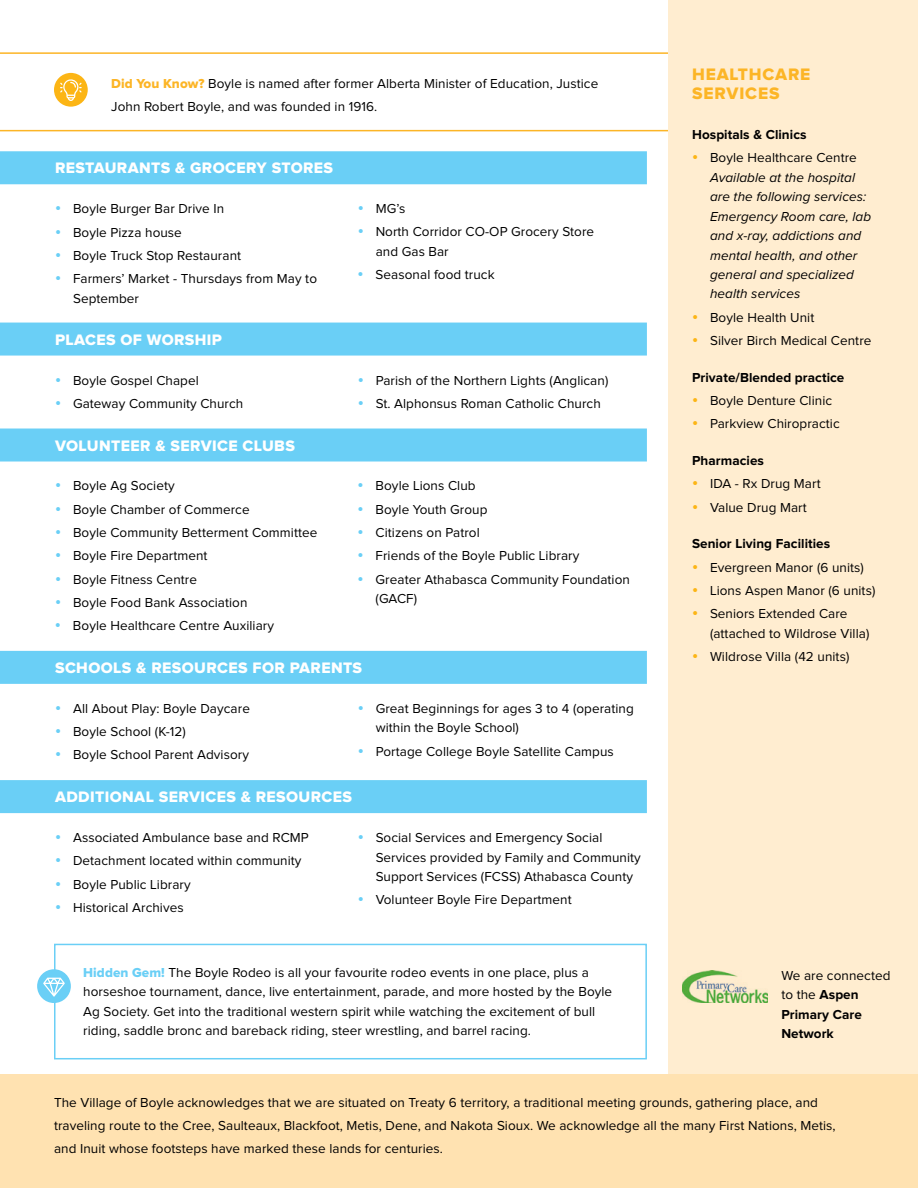
<style>
.page{position:relative;width:918px;height:1188px;background:#fff}
.page>*{position:absolute;margin:0;border:0;box-sizing:border-box;transform-origin:0 0}
.t1{font:17.25px/19.5px "Proxima Nova Extrabld";letter-spacing:.05em;color:#fcb526}
.t2{font:15.75px "Proxima Nova Extrabld";letter-spacing:.025em;color:#fff}
.t3{font:13.5px/23.2px "Proxima Nova";letter-spacing:.005em;color:#000}
.t4{font:italic 13.5px/19.5px "Proxima Nova";letter-spacing:.005em;color:#000}
.t5{font:700 13.5px/19.5px "Proxima Nova";letter-spacing:.005em;color:#000}
.s1{font-family:"Proxima Nova Extrabld";color:#fcb526}
.s2{font-family:"Proxima Nova Extrabld";color:#6acff6}
.s3{font-weight:400}
</style>
<div class="page">
<svg style="left:0;top:52px;width:669px;height:79px"></svg>
<div style="left:54px;top:944px;width:593px;height:115px;border:2px solid #6acff6"></div>
<div style="left:669px;top:0;width:249px;height:1085px;background:#ffedd0"></div>
<div style="left:37px;top:969px;width:34px;height:34px;background:#6acff6;border-radius:50%"></div>
<svg style="left:43px;top:978px;width:22px;height:19px"></svg>
<div style="left:0;top:1075px;width:918px;height:113px;background:#ffe2b1"></div>
<img style="left:682px;top:971px;width:86px;height:31px">
<div style="left:54px;top:73px;width:34px;height:34px;background:#fcb515;border-radius:50%"></div>
<svg style="left:60px;top:79px;width:22px;height:22px"></svg>
<div style="left:0;top:151px;width:647px;height:33px;background:#6acff6"></div>
<div style="left:0;top:323px;width:647px;height:33px;background:#6acff6"></div>
<div style="left:0;top:429px;width:647px;height:33px;background:#6acff6"></div>
<div style="left:0;top:651px;width:647px;height:33px;background:#6acff6"></div>
<div style="left:0;top:780px;width:647px;height:33px;background:#6acff6"></div>
<p class="t3" style="left:111px;top:73px;width:489px"><span class="s1">Did You Know?</span> Boyle is named after former Alberta Minister of Education, Justice<br>John Robert Boyle, and was founded in 1916.</p>
<p class="t2" style="left:55px;top:161px;width:280px">RESTAURANTS &amp; GROCERY STORES</p>
<p class="t3" style="left:73px;top:198px;width:246px">Boyle Burger Bar Drive In<br>Boyle Pizza house<br>Boyle Truck Stop Restaurant<br>Farmers’ Market - Thursdays from May to</p>
<p class="t3" style="left:73px;top:287px;width:68px">September</p>
<p class="t3" style="left:376px;top:198px;width:220px">MG’s<br>North Corridor CO-OP Grocery Store</p>
<p class="t3" style="left:376px;top:240px;width:121px">and Gas Bar<br>Seasonal food truck</p>
<p class="t2" style="left:55px;top:332px;width:169px">PLACES OF WORSHIP</p>
<p class="t3" style="left:73px;top:369px;width:172px">Boyle Gospel Chapel<br>Gateway Community Church</p>
<p class="t3" style="left:376px;top:369px;width:234px">Parish of the Northern Lights (Anglican)<br>St. Alphonsus Roman Catholic Church</p>
<p class="t2" style="left:55px;top:438px;width:241px">VOLUNTEER &amp; SERVICE CLUBS</p>
<p class="t3" style="left:73px;top:475px;width:246px">Boyle Ag Society<br>Boyle Chamber of Commerce<br>Boyle Community Betterment Committee<br>Boyle Fire Department<br>Boyle Fitness Centre<br>Boyle Food Bank Association<br>Boyle Healthcare Centre Auxiliary</p>
<p class="t3" style="left:376px;top:475px;width:256px">Boyle Lions Club<br>Boyle Youth Group<br>Citizens on Patrol<br>Friends of the Boyle Public Library<br>Greater Athabasca Community Foundation</p>
<p class="t3" style="left:376px;top:587px;width:43px">(GACF)</p>
<p class="t2" style="left:55px;top:661px;width:309px">SCHOOLS &amp; RESOURCES FOR PARENTS</p>
<p class="t3" style="left:73px;top:697px;width:178px">All About Play: Boyle Daycare<br>Boyle School (K-12)<br>Boyle School Parent Advisory</p>
<p class="t3" style="left:376px;top:699px;width:260px;line-height:19.5px">Great Beginnings for ages 3 to 4 (operating within the Boyle School)</p>
<p class="t3" style="left:376px;top:740px;width:240px">Portage College Boyle Satellite Campus</p>
<p class="t2" style="left:55px;top:790px;width:299px">ADDITIONAL SERVICES &amp; RESOURCES</p>
<p class="t3" style="left:73px;top:827px;width:237px">Associated Ambulance base and RCMP<br>Detachment located within community<br>Boyle Public Library<br>Historical Archives</p>
<p class="t3" style="left:376px;top:828px;width:267px;line-height:19.5px">Social Services and Emergency Social<br>Services provided by Family and Community<br>Support Services (FCSS) Athabasca County</p>
<p class="t3" style="left:376px;top:889px;width:198px">Volunteer Boyle Fire Department</p>
<p class="t1" style="left:692px;top:65px;width:120px">HEALTHCARE<br>SERVICES</p>
<p class="t5" style="left:692px;top:125px;width:116px">Hospitals &amp; Clinics</p>
<p class="t3" style="left:710px;top:146px;width:148px">Boyle Healthcare Centre</p>
<p class="t4" style="left:710px;top:167px;width:163px">Available at the hospital are the following services:<br>Emergency Room care, lab and x-ray, addictions and mental health, and other general and specialized health services</p>
<p class="t3" style="left:710px;top:306px;width:163px">Boyle Health Unit<br>Silver Birch Medical Centre</p>
<p class="t5" style="left:692px;top:368px;width:154px">Private/Blended practice</p>
<p class="t3" style="left:710px;top:390px;width:131px">Boyle Denture Clinic<br>Parkview Chiropractic</p>
<p class="t5" style="left:692px;top:451px;width:73px">Pharmacies</p>
<p class="t3" style="left:710px;top:473px;width:112px">IDA - Rx Drug Mart<br>Value Drug Mart</p>
<p class="t5" style="left:692px;top:535px;width:140px">Senior Living Facilities</p>
<p class="t3" style="left:710px;top:556px;width:167px">Evergreen Manor (6 units)<br>Lions Aspen Manor (6 units)<br>Seniors Extended Care</p>
<p class="t3" style="left:710px;top:622px;width:161px">(attached to Wildrose Villa)<br>Wildrose Villa (42 units)</p>
<p class="t3" style="left:83px;top:963px;width:531px;line-height:19.5px"><span class="s2">Hidden Gem!</span> The Boyle Rodeo is all your favourite rodeo events in one place, plus a horseshoe tournament, dance, live entertainment, parade, and more hosted by the Boyle Ag Society. Get into the traditional western spirit while watching the excitement of bull riding, saddle bronc and bareback riding, steer wrestling, and barrel racing.</p>
<p class="t5" style="left:781px;top:966px;width:111px"><span class="s3">We are connected to the</span> Aspen<br>Primary Care<br>Network</p>
<p class="t3" style="left:54px;top:1091px;width:783px">The Village of Boyle acknowledges that we are situated on Treaty 6 territory, a traditional meeting grounds, gathering place, and traveling route to the Cree, Saulteaux, Blackfoot, Metis, Dene, and Nakota Sioux. We acknowledge all the many First Nations, Metis, and Inuit whose footsteps have marked these lands for centuries.</p>
</div>
